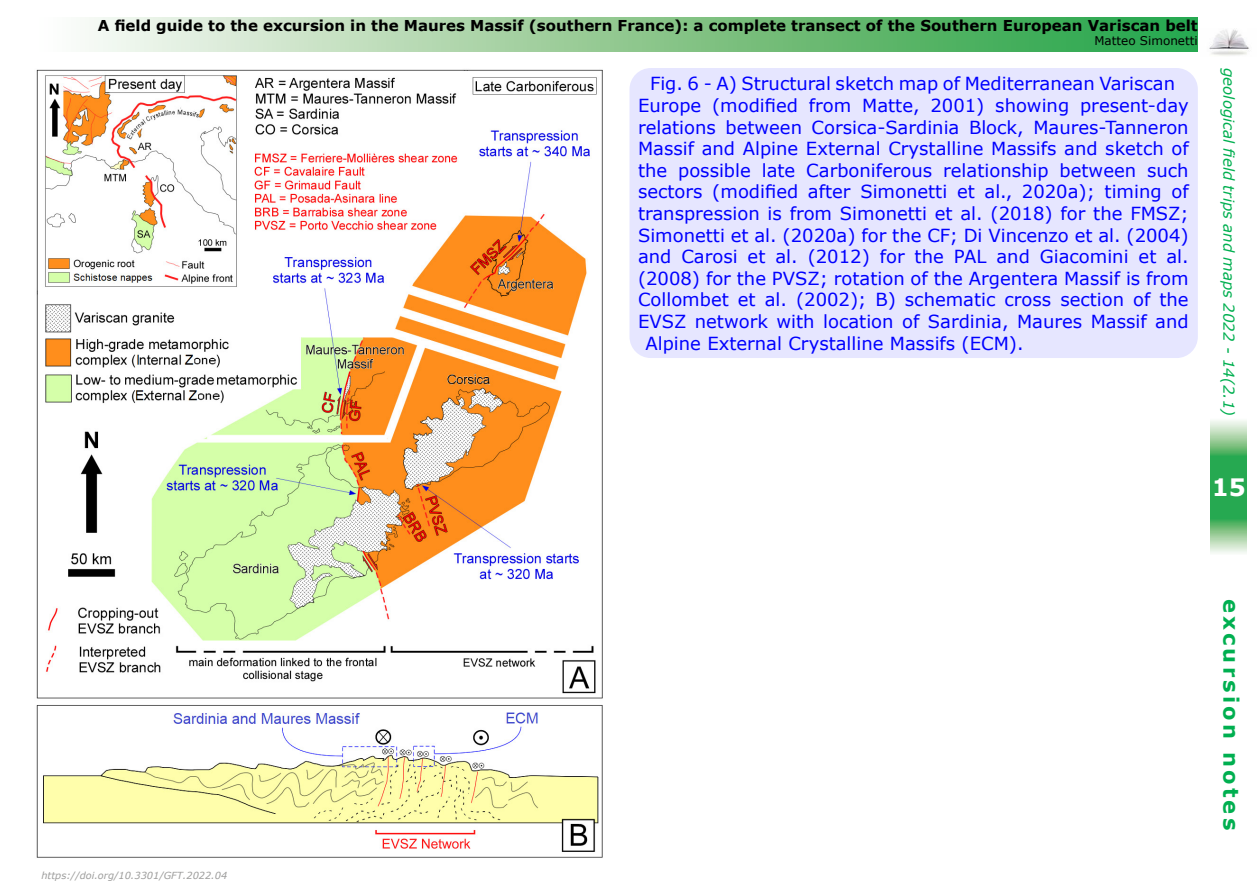
<style>
.page{position:relative;width:1259px;height:893px;background:#fff}
.page>*{position:absolute;margin:0;border:0;box-sizing:border-box;transform-origin:0 0}
.t1{font:700 24px "Verdana";color:#fff}
.t2{font:700 21px "Verdana";letter-spacing:.15em;color:#00af50}
.t3{font:18px "Verdana";color:#00f}
.t4{font:700 15px "Verdana";color:#000}
.t5{font:italic 15px "Verdana";color:#00af50}
.t6{font:12px "Verdana";color:#000}
.t7{font:italic 9.75px "Verdana";color:#9d9d9c}
</style>
<div class="page">
<svg style="left:1210px;top:420px;width:37px;height:133px"></svg>
<svg style="left:89px;top:17px;width:1108px;height:34px"></svg>
<img style="left:1209px;top:29px;width:41px;height:27px">
<img style="left:36px;top:69px;width:567px;height:789px">
<div style="left:629px;top:68px;width:568px;height:290px;background:#e6e6ff;border-radius:21px"></div>
<p class="t4" style="left:98px;top:15px;width:1101px">A field guide to the excursion in the Maures Massif (southern France): a complete transect of the Southern European Variscan belt</p>
<p class="t6" style="left:1094px;top:33px;width:105px">Matteo Simonetti</p>
<p class="t3" style="left:650px;top:72px;width:527px">Fig. 6 - A) Structural sketch map of Mediterranean Variscan</p>
<p class="t3" style="left:638px;top:94px;width:552px">Europe (modified from Matte, 2001) showing present-day</p>
<p class="t3" style="left:638px;top:115px;width:552px">relations between Corsica-Sardinia Block, Maures-Tanneron</p>
<p class="t3" style="left:638px;top:137px;width:552px">Massif and Alpine External Crystalline Massifs and sketch of</p>
<p class="t3" style="left:638px;top:159px;width:552px">the possible late Carboniferous relationship between such</p>
<p class="t3" style="left:638px;top:180px;width:552px">sectors (modified after Simonetti et al., 2020a); timing of</p>
<p class="t3" style="left:638px;top:202px;width:552px">transpression is from Simonetti et al. (2018) for the FMSZ;</p>
<p class="t3" style="left:638px;top:223px;width:552px">Simonetti et al. (2020a) for the CF; Di Vincenzo et al. (2004)</p>
<p class="t3" style="left:638px;top:245px;width:552px">and Carosi et al. (2012) for the PAL and Giacomini et al.</p>
<p class="t3" style="left:638px;top:267px;width:552px">(2008) for the PVSZ; rotation of the Argentera Massif is from</p>
<p class="t3" style="left:638px;top:288px;width:552px">Collombet et al. (2002); B) schematic cross section of the</p>
<p class="t3" style="left:638px;top:310px;width:552px">EVSZ network with location of Sardinia, Maures Massif and</p>
<p class="t3" style="left:645px;top:331px;width:380px">Alpine External Crystalline Massifs (ECM).</p>
<p class="t5" style="left:1238px;top:68px;width:350px;rotate:90deg">geological field trips and maps 2022 - 14(2.1)</p>
<h1 class="t1" style="left:1211px;top:471px;width:36px">15</h1>
<p class="t7" style="left:41px;top:870px;width:187px">https://doi.org/10.3301/GFT.2022.04</p>
<p class="t2" style="left:1244px;top:599px;width:233px;rotate:90deg">excursion notes</p>
</div>
